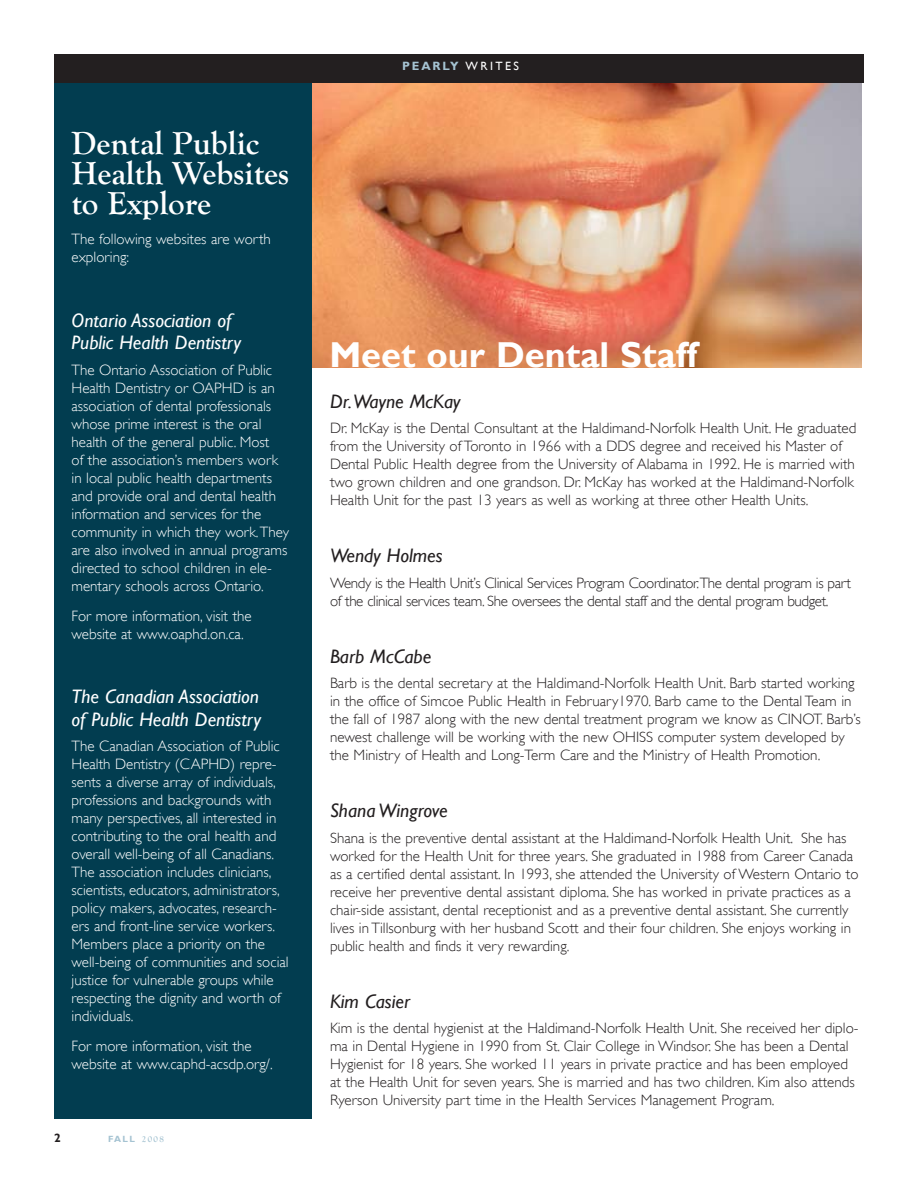
<style>
.page{position:relative;width:918px;height:1188px;background:#fff}
.page>*{position:absolute;margin:0;border:0;box-sizing:border-box;transform-origin:0 0}
.t1{font:700 36px "Gill Sans";color:#fff}
.t2{font:700 33px/30px "Goudy Old Style T";color:#fff}
.t3{font:italic 19.5px/22.5px "Gill Sans";color:#fff}
.t4{font:italic 19.5px "Gill Sans";color:#231f20}
.t5{font:300 15px/18px "Gill Sans";color:#231f20}
.t6{font:300 15px/18px "Gill Sans";color:#fff}
.t7{font:300 15px/18px "Gill Sans";letter-spacing:-.025em;color:#231f20}
.t8{font:12px "Gill Sans";letter-spacing:.2em;color:#fff}
.t9{font:700 12px "Gill Sans";color:#a5c3d2}
.t10{font:700 12px "Gill Sans";color:#231f20}
.t11{font:700 9px "Gill Sans";color:#a5c3d2}
.t12{font:700 9px "Goudy Old Style T";color:#a5c3d2}
.s1{font-weight:700;color:#a5c3d2}
</style>
<div class="page">
<img style="left:312px;top:82px;width:549px;height:285px">
<div style="left:54px;top:72px;width:258px;height:1047px;background:#023d50"></div>
<div style="left:54px;top:54px;width:810px;height:28px;background:#231f20"></div>
<h2 class="t2" style="left:72px;top:129px;width:219px">Dental Public<br>Health Websites to Explore</h2>
<p class="t6" style="left:72px;top:230px;width:201px">The following websites are worth exploring:</p>
<h3 class="t3" style="left:72px;top:309px;width:171px">Ontario Association of<br>Public Health Dentistry</h3>
<p class="t6" style="left:72px;top:361px;width:219px">The Ontario Association of Public Health Dentistry or OAPHD is an association of dental professionals whose prime interest is the oral health of the general public. Most<br>of the association’s members work in local public health departments and provide oral and dental health information and services for the community in which they work. They are also involved in annual programs directed to school children in ele&shy;mentary schools across Ontario.</p>
<p class="t6" style="left:72px;top:607px;width:182px">For more information, visit the website at www.oaphd.on.ca.</p>
<h3 class="t3" style="left:72px;top:686px;width:191px">The Canadian Association of Public Health Dentistry</h3>
<p class="t6" style="left:72px;top:737px;width:219px">The Canadian Association of Public Health Dentistry (CAPHD) repre&shy;sents a diverse array of individuals, professions and backgrounds with many perspectives, all interested in contributing to the oral health and overall well-being of all Canadians.<br>The association includes clinicians, scientists, educators, administrators, policy makers, advocates, research&shy;ers and front-line service workers.<br>Members place a priority on the well-being of communities and social justice for vulnerable groups while respecting the dignity and worth of individuals.</p>
<p class="t6" style="left:72px;top:1037px;width:203px">For more information, visit the website at www.caphd-acsdp.org/.</p>
<p class="t10" style="left:54px;top:1131px;width:8px">2</p>
<p class="t11" style="left:108px;top:1134px;width:8px">FALL</p>
<p class="t12" style="left:142px;top:1134px;width:24px">2008</p>
<p class="t9" style="left:402px;top:59px;width:30px">PEARL</p>
<p class="t8" style="left:450px;top:59px;width:70px"><span class="s1">Y</span> WRItES</p>
<h1 class="t1" style="left:329px;top:333px;width:372px">Meet our Dental Staff</h1>
<h3 class="t4" style="left:330px;top:390px;width:132px">Dr.Wayne McKay</h3>
<p class="t5" style="left:330px;top:419px;width:528px">Dr. McKay is the Dental Consultant at the Haldimand-Norfolk Health Unit. He graduated from the University of Toronto in 1966 with a DDS degree and received his Master of Dental Public Health degree from the University of Alabama in 1992. He is married with two grown children and one grandson. Dr. McKay has worked at the Haldimand-Norfolk Health Unit for the past 13 years as well as working at three other Health Units.</p>
<h3 class="t4" style="left:330px;top:544px;width:114px">Wendy Holmes</h3>
<p class="t7" style="left:330px;top:574px;width:523px">Wendy is the Health Unit’s Clinical Services Program Coordinator.The dental program is part of the clinical services team. She oversees the dental staff and the dental program budget.</p>
<h3 class="t4" style="left:330px;top:645px;width:103px">Barb McCabe</h3>
<p class="t5" style="left:330px;top:674px;width:532px">Barb is the dental secretary at the Haldimand-Norfolk Health Unit. Barb started working in the office of Simcoe Public Health in February1970. Barb came to the Dental Team in the fall of 1987 along with the new dental treatment program we know as CINOT. Barb’s newest challenge will be working with the new OHISS computer system developed by the Ministry of Health and Long-Term Care and the Ministry of Health Promotion.</p>
<h3 class="t4" style="left:330px;top:799px;width:119px">Shana Wingrove</h3>
<p class="t5" style="left:330px;top:829px;width:530px">Shana is the preventive dental assistant at the Haldimand-Norfolk Health Unit. She has worked for the Health Unit for three years. She graduated in 1988 from Career Canada as a certified dental assistant. In 1993, she attended the University of Western Ontario to receive her preventive dental assistant diploma. She has worked in private practices as a chair-side assistant, dental receptionist and as a preventive dental assistant. She currently lives in Tillsonburg with her husband Scott and their four children. She enjoys working in public health and finds it very rewarding.</p>
<h3 class="t4" style="left:330px;top:990px;width:82px">Kim Casier</h3>
<p class="t5" style="left:330px;top:1019px;width:530px">Kim is the dental hygienist at the Haldimand-Norfolk Health Unit. She received her diplo&shy;ma in Dental Hygiene in 1990 from St. Clair College in Windsor. She has been a Dental Hygienist for 18 years. She worked 11 years in private practice and has been employed at the Health Unit for seven years. She is married and has two children. Kim also attends Ryerson University part time in the Health Services Management Program.</p>
</div>
